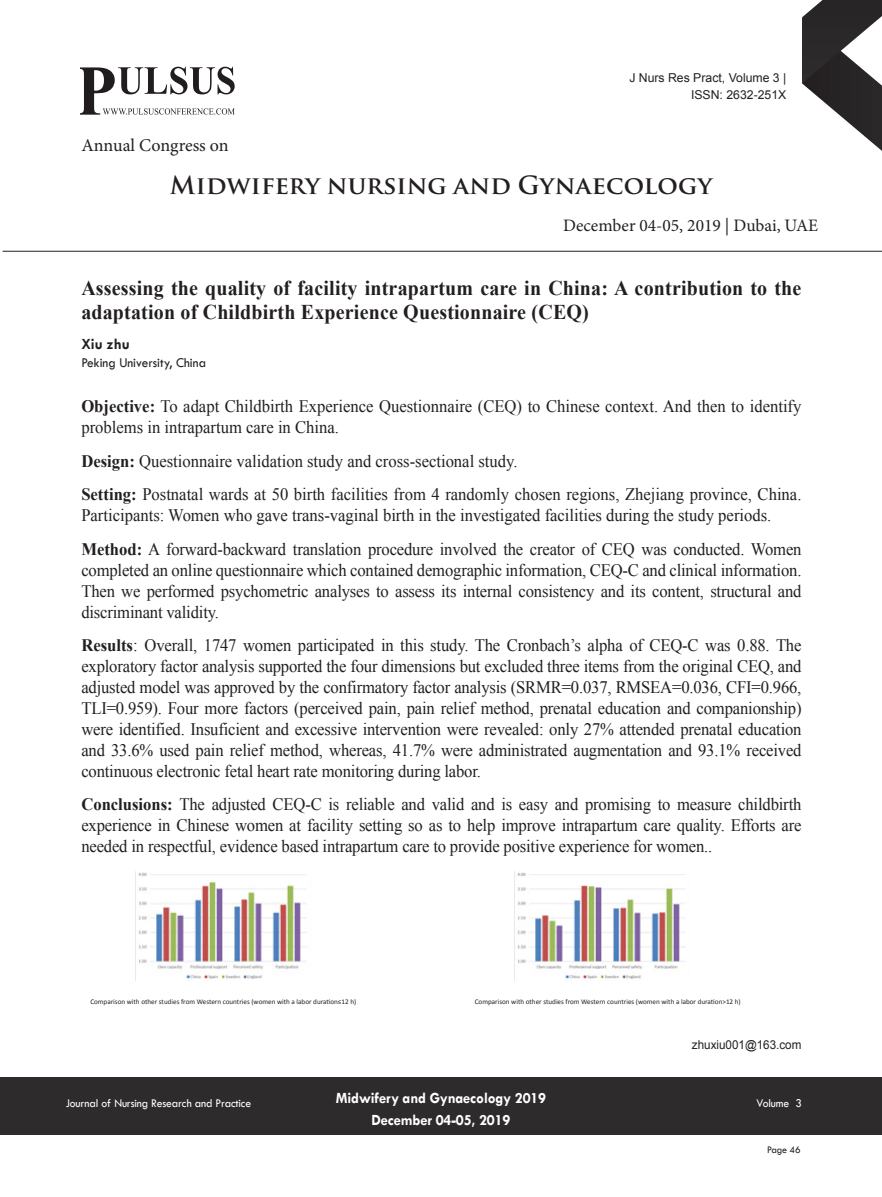
<style>
.page{position:relative;width:882px;height:1197px;background:#fff}
.page>*{position:absolute;margin:0;border:0;box-sizing:border-box;transform-origin:0 0}
.t1{font:700 24.5px "Trajan Pro";letter-spacing:.01em;color:#231f20}
.t2{font:700 21px/24.5px "Times New Roman";letter-spacing:.01em;color:#231f20;scale:.95 1}
.t3{font:18.03px "Minion Pro";letter-spacing:-.005em;color:#231f20}
.Abstract{font:17.5px/21px "Times New Roman";color:#231f20;text-align:justify;scale:.95 1}
.t4{font:17.5px "Minion Pro";color:#231f20}
.t5{font:700 15.75px/22.4px "Tw Cen";letter-spacing:-.01em;color:#fff;text-align:center;scale:.95 1}
.Name{font:700 15.75px "Tw Cen";color:#231f20;scale:.95 1}
.Affiliation{font:14px "Tw Cen";color:#231f20;scale:.95 1}
.t6{font:12.25px "Tw Cen";letter-spacing:-.01em;color:#fff;scale:.95 1}
.Abstract-2{font:12.25px/16.8px "Arial";color:#231f20;text-align:right}
.Abstract-3{font:12.25px "Arial";color:#231f20;scale:.95 1}
.t7{font:10.5px "Tw Cen";letter-spacing:-.02em;color:#231f20;scale:.95 1}
.t8{font:7.17px "Calibri";color:#231f20}
.s1{font-weight:700}
</style>
<div class="page">
<svg style="left:802px;top:0;width:80px;height:151px"></svg>
<div style="left:0;top:1077px;width:882px;height:58px;background:#2e2b2c"></div>
<svg style="left:80px;top:67px;width:155px;height:48px"></svg>
<hr style="left:3px;top:251px;width:879px;height:1px;background:#231f20">
<img style="left:138px;top:872px;width:168px;height:107px">
<img style="left:517px;top:872px;width:168px;height:108px">
<p class="t3" style="left:81px;top:133px;width:149px">Annual Congress on</p>
<p class="Abstract-2" style="left:629px;top:70px;width:159px">J Nurs Res Pract, Volume 3 |<br>ISSN: 2632-251X</p>
<h1 class="t1" style="left:170px;top:170px;width:544px">Midwifery nursing and Gynaecology</h1>
<p class="t4" style="left:563px;top:214px;width:257px">December 04-05, 2019 | Dubai, UAE</p>
<p class="t2" style="left:81px;top:275px;width:759px">Assessing the quality of facility intrapartum care in China: A contribution to the adaptation of Childbirth Experience Questionnaire (CEQ)</p>
<p class="Name" style="left:81px;top:335px;width:52px">Xiu zhu</p>
<p class="Affiliation" style="left:81px;top:354px;width:133px">Peking University, China</p>
<p class="Abstract" style="left:81px;top:396px;width:760px"><span class="s1">Objective:</span> To adapt Childbirth Experience Questionnaire (CEQ) to Chinese context. And then to identify problems in intrapartum care in China.</p>
<p class="Abstract" style="left:81px;top:450px;width:461px"><span class="s1">Design:</span> Questionnaire validation study and cross-sectional study.</p>
<p class="Abstract" style="left:81px;top:484px;width:760px"><span class="s1">Setting:</span> Postnatal wards at 50 birth facilities from 4 randomly chosen regions, Zhejiang province, China.<br>Participants: Women who gave trans-vaginal birth in the investigated facilities during the study periods.</p>
<p class="Abstract" style="left:81px;top:538px;width:760px"><span class="s1">Method:</span> A forward-backward translation procedure involved the creator of CEQ was conducted. Women completed an online questionnaire which contained demographic information, CEQ-C and clinical information.<br>Then we performed psychometric analyses to assess its internal consistency and its content, structural and discriminant validity.</p>
<p class="Abstract" style="left:81px;top:634px;width:760px"><span class="s1">Results</span>: Overall, 1747 women participated in this study. The Cronbach’s alpha of CEQ-C was 0.88. The exploratory factor analysis supported the four dimensions but excluded three items from the original CEQ, and adjusted model was approved by the confirmatory factor analysis (SRMR=0.037, RMSEA=0.036, CFI=0.966, TLI=0.959). Four more factors (perceived pain, pain relief method, prenatal education and companionship) were identified. Insuficient and excessive intervention were revealed: only 27% attended prenatal education and 33.6% used pain relief method, whereas, 41.7% were administrated augmentation and 93.1% received continuous electronic fetal heart rate monitoring during labor.</p>
<p class="Abstract" style="left:81px;top:794px;width:760px"><span class="s1">Conclusions:</span> The adjusted CEQ-C is reliable and valid and is easy and promising to measure childbirth experience in Chinese women at facility setting so as to help improve intrapartum care quality. Efforts are needed in respectful, evidence based intrapartum care to provide positive experience for women..</p>
<p class="t8" style="left:90px;top:997px;width:267px">Comparison with other studies from Western countries (women with a labor duration≤12 h)</p>
<p class="t8" style="left:475px;top:997px;width:267px">Comparison with other studies from Western countries (women with a labor duration&gt;12 h)</p>
<p class="Abstract-3" style="left:692px;top:1037px;width:117px">zhuxiu001@163.com</p>
<p class="t5" style="left:336px;top:1086px;width:223px">Midwifery and Gynaecology 2019<br>December 04-05, 2019</p>
<p class="t6" style="left:66px;top:1096px;width:197px">Journal of Nursing Research and Practice</p>
<p class="t6" style="left:757px;top:1095px;width:49px">Volume 3</p>
<p class="t7" style="left:767px;top:1143px;width:37px">Page 46</p>
</div>
